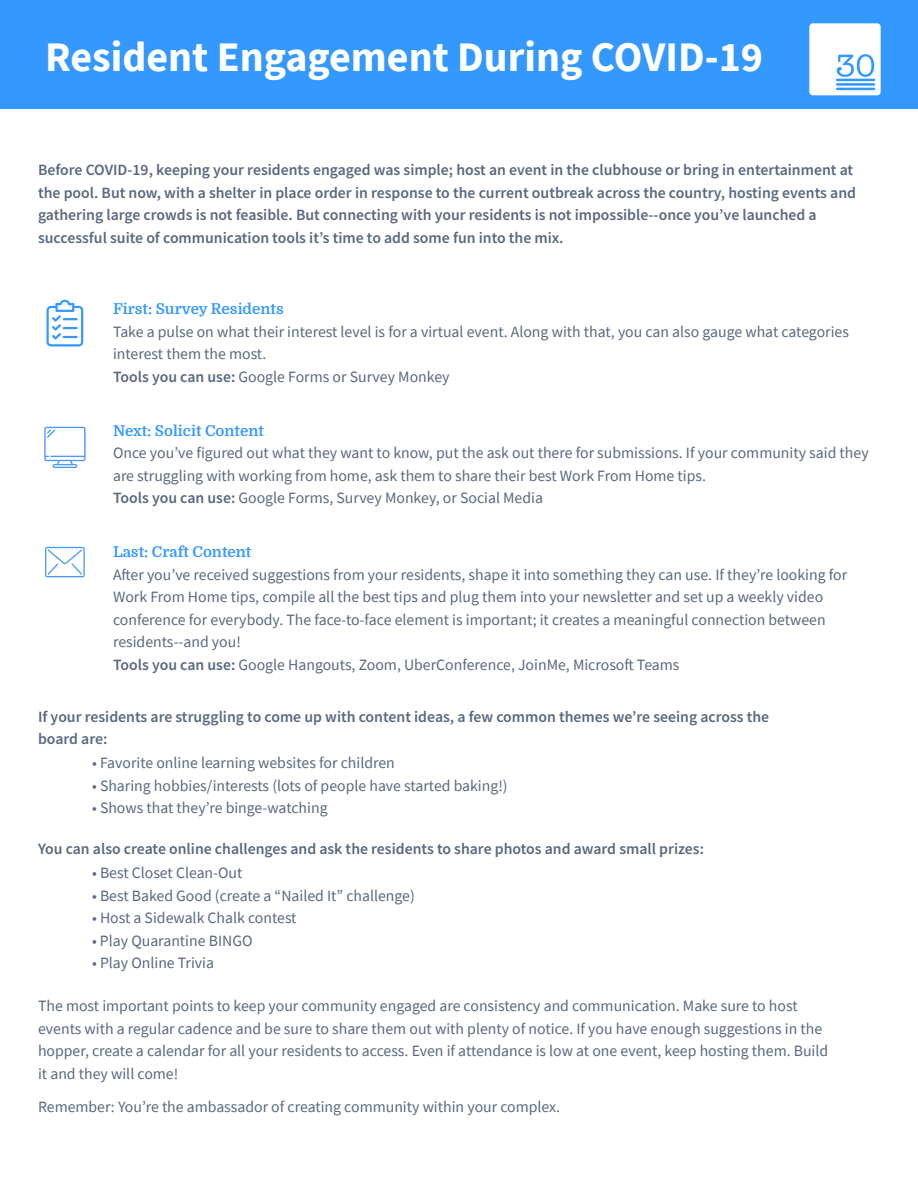
<style>
.page{position:relative;width:918px;height:1188px;background:#fff}
.page>*{position:absolute;margin:0;border:0;box-sizing:border-box;transform-origin:0 0}
.t1{font:700 42px "Source Sans Pro";color:#fff}
.t2{font:15.75px/22.5px "Source Sans Pro";color:#5a677e}
.t3{font:600 15.75px/22.5px "Source Sans Pro";color:#5a677e}
.t4{font:700 15px "Domine";color:#39f}
.s1{font-weight:600}
</style>
<div class="page">
<svg style="left:46px;top:300px;width:37px;height:46px"></svg>
<div style="left:1px;top:0;width:917px;height:109px;background:#39f"></div>
<img style="left:809px;top:23px;width:72px;height:73px">
<svg style="left:44px;top:427px;width:42px;height:41px"></svg>
<svg style="left:45px;top:547px;width:40px;height:30px"></svg>
<h1 class="t1" style="left:45px;top:41px;width:719px">Resident Engagement During COVID-19</h1>
<p class="t3" style="left:38px;top:160px;width:819px">Before COVID-19, keeping your residents engaged was simple; host an event in the clubhouse or bring in entertainment at the pool. But now, with a shelter in place order in response to the current outbreak across the country, hosting events and gathering large crowds is not feasible. But connecting with your residents is not impossible--once you’ve launched a successful suite of communication tools it’s time to add some fun into the mix.</p>
<p class="t4" style="left:113px;top:301px;width:172px">First: Survey Residents</p>
<p class="t2" style="left:113px;top:321px;width:737px">Take a pulse on what their interest level is for a virtual event. Along with that, you can also gauge what categories interest them the most.<br><span class="s1">Tools you can use:</span> Google Forms or Survey Monkey</p>
<p class="t4" style="left:113px;top:422px;width:152px">Next: Solicit Content</p>
<p class="t2" style="left:113px;top:443px;width:757px">Once you’ve figured out what they want to know, put the ask out there for submissions. If your community said they are struggling with working from home, ask them to share their best Work From Home tips.<br><span class="s1">Tools you can use:</span> Google Forms, Survey Monkey, or Social Media</p>
<p class="t4" style="left:113px;top:544px;width:140px">Last: Craft Content</p>
<p class="t2" style="left:113px;top:563px;width:736px">After you’ve received suggestions from your residents, shape it into something they can use. If they’re looking for Work From Home tips, compile all the best tips and plug them into your newsletter and set up a weekly video conference for everybody. The face-to-face element is important; it creates a meaningful connection between residents--and you!<br><span class="s1">Tools you can use:</span> Google Hangouts, Zoom, UberConference, JoinMe, Microsoft Teams</p>
<p class="t3" style="left:38px;top:707px;width:733px">If your residents are struggling to come up with content ideas, a few common themes we’re seeing across the board are:</p>
<p class="t2" style="left:92px;top:753px;width:417px">ï Favorite online learning websites for children<br>ï Sharing hobbies/interests (lots of people have started baking!) ï Shows that they’re binge-watching</p>
<p class="t3" style="left:38px;top:839px;width:667px">You can also create online challenges and ask the residents to share photos and award small prizes:</p>
<p class="t2" style="left:92px;top:863px;width:324px">ï Best Closet Clean-Out<br>ï Best Baked Good (create a “Nailed It” challenge) ï Host a Sidewalk Chalk contest<br>ï Play Quarantine BINGO<br>ï Play Online Trivia</p>
<p class="t2" style="left:38px;top:996px;width:792px">The most important points to keep your community engaged are consistency and communication. Make sure to host events with a regular cadence and be sure to share them out with plenty of notice. If you have enough suggestions in the hopper, create a calendar for all your residents to access. Even if attendance is low at one event, keep hosting them. Build it and they will come!</p>
<p class="t2" style="left:38px;top:1096px;width:524px">Remember: You’re the ambassador of creating community within your complex.</p>
</div>
